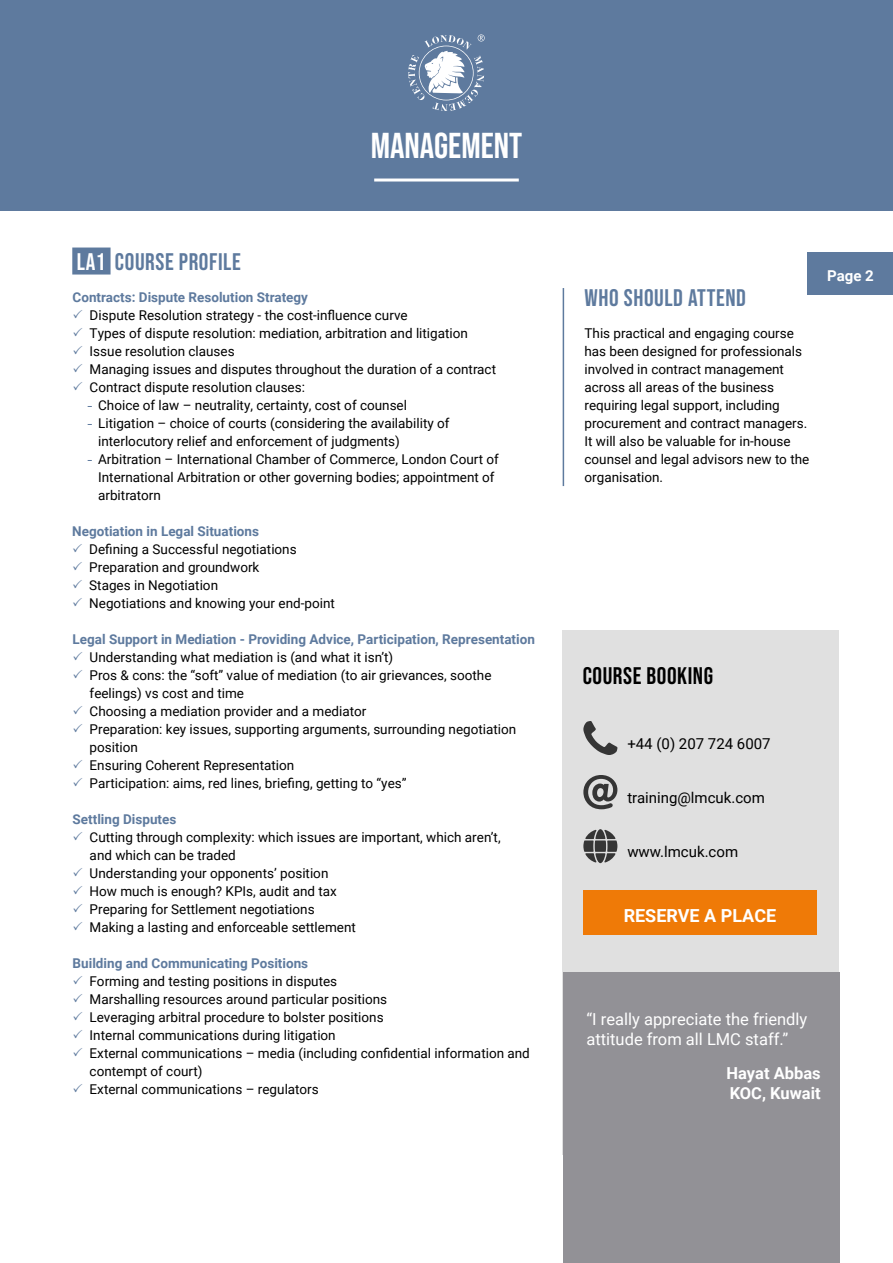
<style>
.page{position:relative;width:893px;height:1263px;background:#fff}
.page>*{position:absolute;margin:0;border:0;box-sizing:border-box;transform-origin:0 0}
.t1{font:36px "Bebas Neue";color:#fff}
.t2{font:24px "Bebas Neue";letter-spacing:.025em;color:#5e7a9e}
.t3{font:24px "Bebas Neue";letter-spacing:.025em;color:#000}
.t4{font:700 18px "Roboto";color:#fff}
.t5{font:16.5px/19.5px "Roboto";color:#fff}
.t6{font:700 16.5px/19.5px "Roboto";color:#fff}
.t7{font:15px "Roboto";color:#000}
.t8{font:700 15px "Roboto";color:#fff}
.t9{font:13.5px/18px "Roboto";color:#000}
.t10{font:700 13.5px "Roboto";color:#5e7a9e}
.s1{color:#fff}
.s2{color:#5e7a9e}
</style>
<div class="page">
<div style="left:808px;top:252px;width:85px;height:43px;background:#5e7a9e"></div>
<div style="left:562px;top:630px;width:277px;height:525px;background:#e0e0e0"></div>
<div style="left:72px;top:248px;width:39px;height:27px;background:#5e7a9e"></div>
<hr style="left:563px;top:288px;width:1px;height:198px;background:#5e7a9e">
<div style="left:563px;top:972px;width:277px;height:291px;background:#929196"></div>
<svg style="left:583px;top:721px;width:34px;height:34px"></svg>
<svg style="left:583px;top:775px;width:34px;height:34px"></svg>
<div style="left:583px;top:890px;width:234px;height:45px;background:#ef7a07"></div>
<svg style="left:583px;top:829px;width:34px;height:34px"></svg>
<div style="left:0;top:0;width:893px;height:210px;background:#5e7a9e"></div>
<svg style="left:408px;top:34px;width:77px;height:77px"></svg>
<hr style="left:374px;top:179px;width:145px;height:3px;background:#fff">
<h2 class="t2" style="left:77px;top:248px;width:166px"><span class="s1">LA1</span> COURSE PROFILE</h2>
<h1 class="t1" style="left:371px;top:125px;width:153px">MANAGEMENT</h1>
<p class="t10" style="left:73px;top:288px;width:237px">Contracts: Dispute Resolution Strategy</p>
<p class="t9" style="left:73px;top:306px;width:337px"><span class="s2">✓</span> Dispute Resolution strategy - the cost-influence curve</p>
<p class="t9" style="left:73px;top:324px;width:397px"><span class="s2">✓</span> Types of dispute resolution: mediation, arbitration and litigation</p>
<p class="t9" style="left:73px;top:342px;width:164px"><span class="s2">✓</span> Issue resolution clauses</p>
<p class="t9" style="left:73px;top:360px;width:425px"><span class="s2">✓</span> Managing issues and disputes throughout the duration of a contract</p>
<p class="t9" style="left:73px;top:378px;width:234px"><span class="s2">✓</span> Contract dispute resolution clauses:</p>
<p class="t9" style="left:94px;top:396px;width:315px"><span class="s2">̵</span>Choice of law – neutrality, certainty, cost of counsel</p>
<p class="t9" style="left:94px;top:414px;width:357px"><span class="s2">̵</span>Litigation – choice of courts (considering the availability of</p>
<p class="t9" style="left:98px;top:432px;width:303px">interlocutory relief and enforcement of judgments)</p>
<p class="t9" style="left:94px;top:450px;width:406px"><span class="s2">̵</span>Arbitration – International Chamber of Commerce, London Court of</p>
<p class="t9" style="left:98px;top:468px;width:398px">International Arbitration or other governing bodies; appointment of</p>
<p class="t9" style="left:98px;top:486px;width:64px">arbitratorn</p>
<p class="t10" style="left:72px;top:522px;width:188px">Negotiation in Legal Situations</p>
<p class="t9" style="left:72px;top:540px;width:226px"><span class="s2">✓</span> Defining a Successful negotiations</p>
<p class="t9" style="left:72px;top:558px;width:189px"><span class="s2">✓</span> Preparation and groundwork</p>
<p class="t9" style="left:72px;top:576px;width:147px"><span class="s2">✓</span> Stages in Negotiation</p>
<p class="t9" style="left:72px;top:594px;width:264px"><span class="s2">✓</span> Negotiations and knowing your end-point</p>
<p class="t10" style="left:73px;top:630px;width:464px">Legal Support in Mediation - Providing Advice, Participation, Representation</p>
<p class="t9" style="left:73px;top:648px;width:322px"><span class="s2">✓</span> Understanding what mediation is (and what it isn’t)</p>
<p class="t9" style="left:90px;top:666px;width:403px;text-indent:-17px"><span class="s2">✓</span> Pros &amp; cons: the “soft” value of mediation (to air grievances, soothe feelings) vs cost and time</p>
<p class="t9" style="left:73px;top:702px;width:295px"><span class="s2">✓</span> Choosing a mediation provider and a mediator</p>
<p class="t9" style="left:90px;top:720px;width:428px;text-indent:-17px"><span class="s2">✓</span> Preparation: key issues, supporting arguments, surrounding negotiation position</p>
<p class="t9" style="left:73px;top:756px;width:223px"><span class="s2">✓</span> Ensuring Coherent Representation</p>
<p class="t9" style="left:73px;top:774px;width:335px"><span class="s2">✓</span> Participation: aims, red lines, briefing, getting to “yes”</p>
<p class="t10" style="left:73px;top:810px;width:105px">Settling Disputes</p>
<p class="t9" style="left:90px;top:828px;width:412px;text-indent:-17px"><span class="s2">✓</span> Cutting through complexity: which issues are important, which aren’t, and which can be traded</p>
<p class="t9" style="left:73px;top:864px;width:257px"><span class="s2">✓</span> Understanding your opponents’ position</p>
<p class="t9" style="left:73px;top:882px;width:266px"><span class="s2">✓</span> How much is enough? KPIs, audit and tax</p>
<p class="t9" style="left:73px;top:900px;width:244px"><span class="s2">✓</span> Preparing for Settlement negotiations</p>
<p class="t9" style="left:73px;top:918px;width:285px"><span class="s2">✓</span> Making a lasting and enforceable settlement</p>
<p class="t10" style="left:73px;top:954px;width:237px">Building and Communicating Positions</p>
<p class="t9" style="left:73px;top:972px;width:266px"><span class="s2">✓</span> Forming and testing positions in disputes</p>
<p class="t9" style="left:73px;top:990px;width:316px"><span class="s2">✓</span> Marshalling resources around particular positions</p>
<p class="t9" style="left:73px;top:1008px;width:313px"><span class="s2">✓</span> Leveraging arbitral procedure to bolster positions</p>
<p class="t9" style="left:73px;top:1026px;width:265px"><span class="s2">✓</span> Internal communications during litigation</p>
<p class="t9" style="left:90px;top:1044px;width:442px;text-indent:-17px"><span class="s2">✓</span> External communications – media (including confidential information and contempt of court)</p>
<p class="t9" style="left:73px;top:1080px;width:248px"><span class="s2">✓</span> External communications – regulators</p>
<h2 class="t2" style="left:584px;top:284px;width:163px">WHO SHOULD ATTEND</h2>
<p class="t9" style="left:584px;top:324px;width:226px">This practical and engaging course has been designed for professionals involved in contract management across all areas of the business requiring legal support, including procurement and contract managers.<br>It will also be valuable for in-house counsel and legal advisors new to the organisation.</p>
<p class="t8" style="left:827px;top:265px;width:48px">Page 2</p>
<h2 class="t3" style="left:583px;top:662px;width:132px">COURSE BOOKING</h2>
<p class="t7" style="left:627px;top:733px;width:145px">+44 (0) 207 724 6007</p>
<p class="t7" style="left:627px;top:787px;width:139px">training@lmcuk.com</p>
<p class="t7" style="left:627px;top:841px;width:112px">www.lmcuk.com</p>
<h3 class="t4" style="left:624px;top:903px;width:154px">RESERVE A PLACE</h3>
<p class="t5" style="left:586px;top:1009px;width:222px">“I really appreciate the friendly attitude from all LMC staff.”</p>
<p class="t6" style="left:726px;top:1063px;width:96px">Hayat Abbas<br>KOC, Kuwait</p>
</div>
